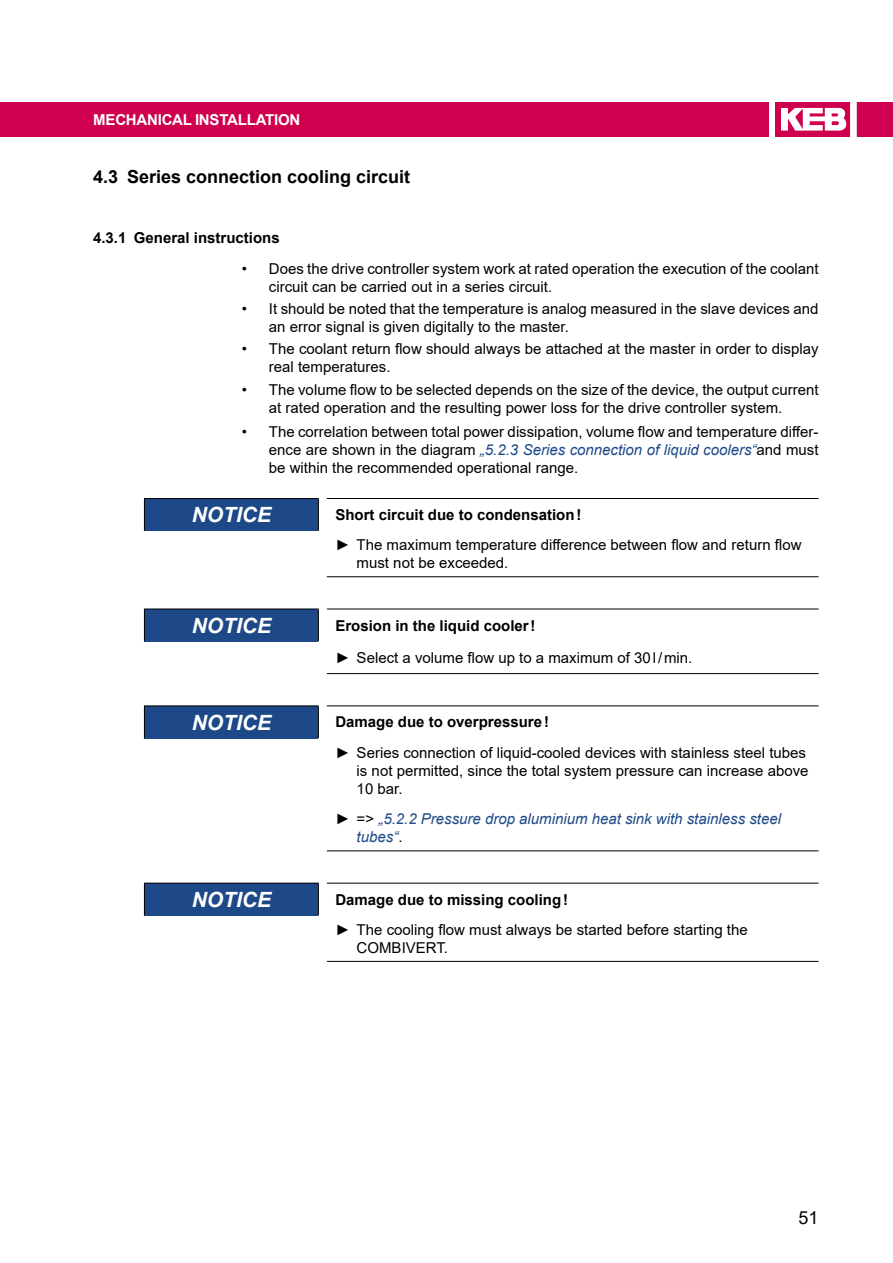
<style>
.page{position:relative;width:893px;height:1263px;background:#fff}
.page>*{position:absolute;margin:0;border:0;box-sizing:border-box;transform-origin:0 0}
.t1{font:italic 700 21px "Arial";color:#fff}
.t2{font:700 18px "Arial";color:#000}
.t3{font:18px "Arial";color:#000}
.t4{font:15px/18px "Arial";color:#000}
.t5{font:700 15px "Arial";color:#000}
.t6{font:italic 15px/18px "Arial";color:#1d4988}
.t7{font:700 15px "Arial";letter-spacing:-.015em;color:#fff}
.s1{font-style:italic;color:#1d4988}
.s2{font-style:normal;color:#000}
</style>
<div class="page">
<div style="left:144px;top:498px;width:174px;height:33px;background:#1d4988"></div>
<hr style="left:144px;top:498px;width:175px;height:1px;background:#000">
<hr style="left:144px;top:499px;width:1px;height:32px;background:#000">
<hr style="left:318px;top:499px;width:1px;height:32px;background:#000">
<hr style="left:327px;top:498px;width:492px;height:1px;background:#000">
<hr style="left:327px;top:576px;width:492px;height:1px;background:#000">
<div style="left:144px;top:609px;width:174px;height:32px;background:#1d4988"></div>
<hr style="left:144px;top:609px;width:175px;height:1px;background:#000">
<hr style="left:144px;top:609px;width:1px;height:32px;background:#000">
<hr style="left:318px;top:609px;width:1px;height:32px;background:#000">
<hr style="left:327px;top:609px;width:492px;height:1px;background:#000">
<hr style="left:327px;top:673px;width:492px;height:1px;background:#000">
<div style="left:144px;top:706px;width:174px;height:32px;background:#1d4988"></div>
<hr style="left:144px;top:705px;width:175px;height:1px;background:#000">
<hr style="left:144px;top:706px;width:1px;height:32px;background:#000">
<hr style="left:318px;top:706px;width:1px;height:32px;background:#000">
<hr style="left:327px;top:705px;width:492px;height:1px;background:#000">
<hr style="left:327px;top:850px;width:492px;height:1px;background:#000">
<div style="left:144px;top:883px;width:174px;height:32px;background:#1d4988"></div>
<hr style="left:144px;top:883px;width:175px;height:1px;background:#000">
<hr style="left:144px;top:883px;width:1px;height:32px;background:#000">
<hr style="left:318px;top:883px;width:1px;height:32px;background:#000">
<hr style="left:327px;top:883px;width:492px;height:1px;background:#000">
<hr style="left:327px;top:961px;width:492px;height:1px;background:#000">
<div style="left:0;top:102px;width:769px;height:34px;background:#ce004f"></div>
<svg style="left:775px;top:102px;width:75px;height:34px"></svg>
<div style="left:857px;top:102px;width:36px;height:34px;background:#ce004f"></div>
<p class="t7" style="left:93px;top:110px;width:43px">Mechani</p>
<p class="t7" style="left:162px;top:110px;width:43px">cal installation</p>
<p class="t2" style="left:93px;top:164px;width:319px">4.3 Series connection cooling circuit</p>
<p class="t5" style="left:93px;top:227px;width:188px">4.3.1 General instructions</p>
<p class="t4" style="left:269px;top:259px;width:551px;text-indent:-27px">• Does the drive controller system work at rated operation the execution of the coolant circuit can be carried out in a series circuit.</p>
<p class="t4" style="left:269px;top:300px;width:551px;text-indent:-27px">• It should be noted that the temperature is analog measured in the slave devices and an error signal is given digitally to the master.</p>
<p class="t4" style="left:269px;top:340px;width:551px;text-indent:-27px">• The coolant return flow should always be attached at the master in order to display real temperatures.</p>
<p class="t4" style="left:269px;top:380px;width:551px;text-indent:-27px">• The volume flow to be selected depends on the size of the device, the output current at rated operation and the resulting power loss for the drive controller system.</p>
<p class="t4" style="left:269px;top:423px;width:551px;text-align:justify;text-indent:-27px">• The correlation between total power dissipation, volume flow and temperature differ&shy;ence are shown in the diagram <span class="s1">„5.2.3 Series connection of liquid coolers“</span>and must be within the recommended operational range.</p>
<h1 class="t1" style="left:192px;top:501px;width:81px">NOTICE</h1>
<p class="t5" style="left:335px;top:504px;width:248px">Short circuit due to condensation!</p>
<p class="t4" style="left:357px;top:536px;width:446px;text-indent:-21px">► The maximum temperature difference between flow and return flow must not be exceeded.</p>
<h1 class="t1" style="left:192px;top:611px;width:81px">NOTICE</h1>
<p class="t5" style="left:335px;top:615px;width:202px">Erosion in the liquid cooler!</p>
<p class="t4" style="left:335px;top:648px;width:359px">► Select a volume flow up to a maximum of 30l/min.</p>
<h1 class="t1" style="left:192px;top:708px;width:81px">NOTICE</h1>
<p class="t5" style="left:335px;top:712px;width:215px">Damage due to overpressure!</p>
<p class="t4" style="left:357px;top:743px;width:453px;text-indent:-21px">► Series connection of liquid-cooled devices with stainless steel tubes is not permitted, since the total system pressure can increase above<br>10 bar.</p>
<p class="t6" style="left:357px;top:810px;width:426px;text-indent:-21px"><span class="s2">► =&gt;</span> „5.2.2 Pressure drop aluminium heat sink with stainless steel tubes“<span class="s2">.</span></p>
<h1 class="t1" style="left:192px;top:885px;width:81px">NOTICE</h1>
<p class="t5" style="left:335px;top:889px;width:234px">Damage due to missing cooling!</p>
<p class="t4" style="left:357px;top:920px;width:393px;text-indent:-21px">► The cooling flow must always be started before starting the<br>COMBIVERT.</p>
<p class="t3" style="left:798px;top:1205px;width:22px">51</p>
</div>
